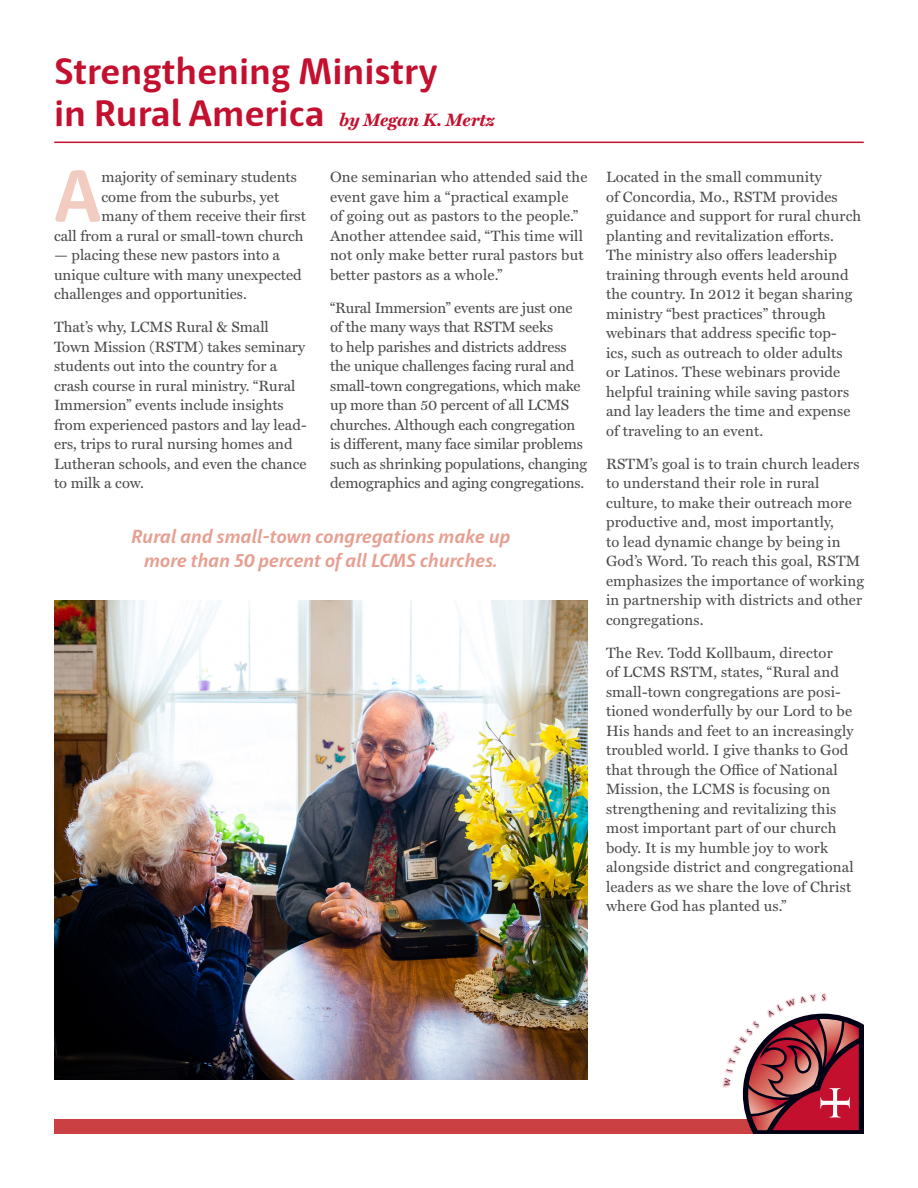
<style>
.page{position:relative;width:918px;height:1188px;background:#fff}
.page>*{position:absolute;margin:0;border:0;box-sizing:border-box;transform-origin:0 0}
.Article_-_Body_Copy{font:700 75.6px "Haptic";color:#f3ccc1}
.Article_-_Header{font:700 37.8px/42px "Haptic";color:#c3102f}
.Article_-_Pullout{font:italic 700 19.5px/24px "Haptic";color:#e69f91;text-align:center}
.Article_-_byline{font:italic 700 18px "Miller Text";color:#c3102f}
.Article_-_Body_Copy-2{font:15px/19.5px "Miller Text";letter-spacing:.01em;color:#4b4c4d}
.Article_-_Body_Copy-3{font:15px/19.5px "Miller Text";letter-spacing:-.01em;color:#4b4c4d}
</style>
<div class="page">
<hr style="left:55px;top:142px;width:808px;height:1px;background:#c3102f">
<div style="left:54px;top:1120px;width:809px;height:14px;background:#cb4042"></div>
<img style="left:54px;top:600px;width:534px;height:480px">
<svg style="left:724px;top:994px;width:140px;height:140px"></svg>
<p class="Article_-_Header" style="left:54px;top:50px;width:385px">Strengthening Ministry in Rural America</p>
<p class="Article_-_byline" style="left:339px;top:110px;width:157px">by Megan K. Mertz</p>
<p class="Article_-_Body_Copy" style="left:54px;top:150px;width:49px">A</p>
<p class="Article_-_Body_Copy-2" style="left:102px;top:168px;width:197px">majority of seminary students</p>
<p class="Article_-_Body_Copy-2" style="left:102px;top:187px;width:179px">come from the suburbs, yet</p>
<p class="Article_-_Body_Copy-2" style="left:102px;top:207px;width:206px">many of them receive their first</p>
<p class="Article_-_Body_Copy-2" style="left:54px;top:226px;width:251px">call from a rural or small-town church</p>
<p class="Article_-_Body_Copy-2" style="left:54px;top:246px;width:249px">— placing these new pastors into a unique culture with many unexpected challenges and opportunities.</p>
<p class="Article_-_Body_Copy-2" style="left:54px;top:318px;width:254px">That’s why, LCMS Rural &amp; Small Town Mission (RSTM) takes seminary students out into the country for a crash course in rural ministry. “Rural Immersion” events include insights from experienced pastors and lay lead&shy;ers, trips to rural nursing homes and Lutheran schools, and even the chance to milk a cow.</p>
<p class="Article_-_Body_Copy-2" style="left:330px;top:168px;width:259px">One seminarian who attended said the event gave him a “practical example<br>of going out as pastors to the people.” Another attendee said, “This time will not only make better rural pastors but better pastors as a whole.”</p>
<p class="Article_-_Body_Copy-3" style="left:330px;top:298px;width:259px">“Rural Immersion” events are just one of the many ways that RSTM seeks<br>to help parishes and districts address the unique challenges facing rural and small-town congregations, which make up more than 50 percent of all LCMS churches. Although each congregation is different, many face similar problems such as shrinking populations, changing demographics and aging congregations.</p>
<p class="Article_-_Pullout" style="left:131px;top:524px;width:381px">Rural and small-town congregations make up more than 50 percent of all LCMS churches.</p>
<p class="Article_-_Body_Copy-2" style="left:606px;top:168px;width:257px">Located in the small community<br>of Concordia, Mo., RSTM provides guidance and support for rural church planting and revitalization efforts.<br>The ministry also offers leadership training through events held around the country. In 2012 it began sharing ministry “best practices” through webinars that address specific top&shy;ics, such as outreach to older adults<br>or Latinos. These webinars provide helpful training while saving pastors and lay leaders the time and expense of traveling to an event.</p>
<p class="Article_-_Body_Copy-2" style="left:606px;top:454px;width:260px">RSTM’s goal is to train church leaders to understand their role in rural culture, to make their outreach more productive and, most importantly,<br>to lead dynamic change by being in God’s Word. To reach this goal, RSTM emphasizes the importance of working in partnership with districts and other congregations.</p>
<p class="Article_-_Body_Copy-2" style="left:606px;top:643px;width:249px">The Rev. Todd Kollbaum, director<br>of LCMS RSTM, states, “Rural and small-town congregations are posi&shy;tioned wonderfully by our Lord to be His hands and feet to an increasingly troubled world. I give thanks to God that through the Office of National Mission, the LCMS is focusing on strengthening and revitalizing this most important part of our church body. It is my humble joy to work alongside district and congregational leaders as we share the love of Christ where God has planted us.”</p>
</div>
